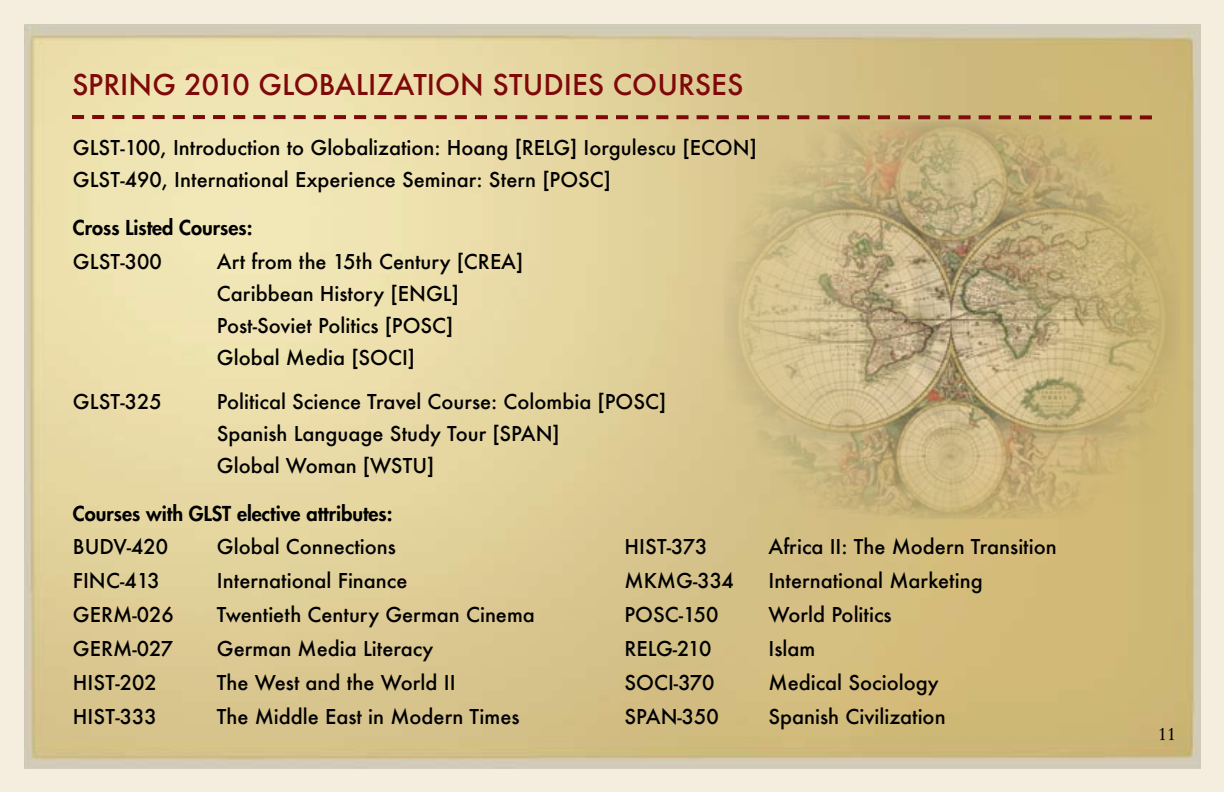
<style>
.page{position:relative;width:1224px;height:792px;background:#f5eede}
.page>*{position:absolute;margin:0;border:0;box-sizing:border-box;transform-origin:0 0}
.t1{font:500 28px "Futura";color:#7e080a}
.t2{font:500 20px/32px "Futura";color:#000}
.t3{font:800 20px "Futura Std";color:#000}
.t4{font:18px "Stempel Garamond LT Std";color:#000}
</style>
<div class="page">
<img style="left:24px;top:24px;width:1177px;height:744px">
<svg style="left:72px;top:115px;width:1080px;height:4px"></svg>
<img style="left:714px;top:116px;width:474px;height:409px">
<h1 class="t1" style="left:72px;top:65px;width:668px">Spring 2010 Globalization Studies Courses</h1>
<p class="t2" style="left:73px;top:131px;width:686px">GLST-100, I ntroduction to Globalization: Hoang [RELG] Iorgulescu [ECON]<br>GLST-490, I nternational Experience Seminar: Stern [POSC]</p>
<p class="t3" style="left:73px;top:215px;width:181px">Cross Listed Courses:</p>
<p class="t2" style="left:73px;top:245px;width:90px">GLST-300</p>
<p class="t2" style="left:217px;top:245px;width:308px">Art from the 15th Century [CREA]<br>Caribbean History [ENGL]<br>Post-Soviet Politics [POSC]<br>Global Media [SOCI]</p>
<p class="t2" style="left:73px;top:385px;width:123px">GLST-325 P</p>
<p class="t2" style="left:217px;top:385px;width:451px;text-indent:10px">olitical Science Travel Course: Colombia [POSC]<br>Spanish Language Study Tour [SPAN]<br>Global Woman [WSTU]</p>
<p class="t3" style="left:73px;top:501px;width:321px">Courses with GLST elective attributes:</p>
<p class="t2" style="left:73px;top:531px;width:14px">BUD</p>
<p class="t2" style="left:113px;top:531px;width:89px">V-420 G</p>
<p class="t2" style="left:234px;top:531px;width:164px">lobal Connections</p>
<p class="t2" style="left:73px;top:565px;width:119px">FINC-413 I</p>
<p class="t2" style="left:223px;top:565px;width:186px">nternational Finance</p>
<p class="t2" style="left:73px;top:599px;width:14px">GER</p>
<p class="t2" style="left:113px;top:599px;width:88px">M-026 T</p>
<p class="t2" style="left:226px;top:599px;width:311px">wentieth Century German Cinema</p>
<p class="t2" style="left:73px;top:633px;width:14px">GER</p>
<p class="t2" style="left:113px;top:633px;width:91px">M-027 G</p>
<p class="t2" style="left:234px;top:633px;width:201px">erman Media Literacy</p>
<p class="t2" style="left:73px;top:667px;width:120px">HI ST-202 T</p>
<p class="t2" style="left:227px;top:667px;width:223px">he West and the World II</p>
<p class="t2" style="left:73px;top:701px;width:85px">H IST-333</p>
<p class="t2" style="left:217px;top:701px;width:304px">The Middle East in Modern Times</p>
<p class="t2" style="left:625px;top:531px;width:84px">HI ST-373</p>
<p class="t2" style="left:769px;top:531px;width:290px">Africa II : The Modern Transition</p>
<p class="t2" style="left:625px;top:565px;width:111px">MKMG-334</p>
<p class="t2" style="left:769px;top:565px;width:216px">International Marketing</p>
<p class="t2" style="left:625px;top:599px;width:96px">POSC-150</p>
<p class="t2" style="left:769px;top:599px;width:125px">World Politics</p>
<p class="t2" style="left:625px;top:633px;width:119px">RE LG-210 I</p>
<p class="t2" style="left:774px;top:633px;width:42px">slam</p>
<p class="t2" style="left:625px;top:667px;width:91px">SOCI-370</p>
<p class="t2" style="left:769px;top:667px;width:172px">Medical Sociology</p>
<p class="t2" style="left:625px;top:701px;width:96px">SPAN-350</p>
<p class="t2" style="left:769px;top:701px;width:179px">Spanish Civilization</p>
<p class="t4" style="left:1158px;top:723px;width:19px">11</p>
</div>
